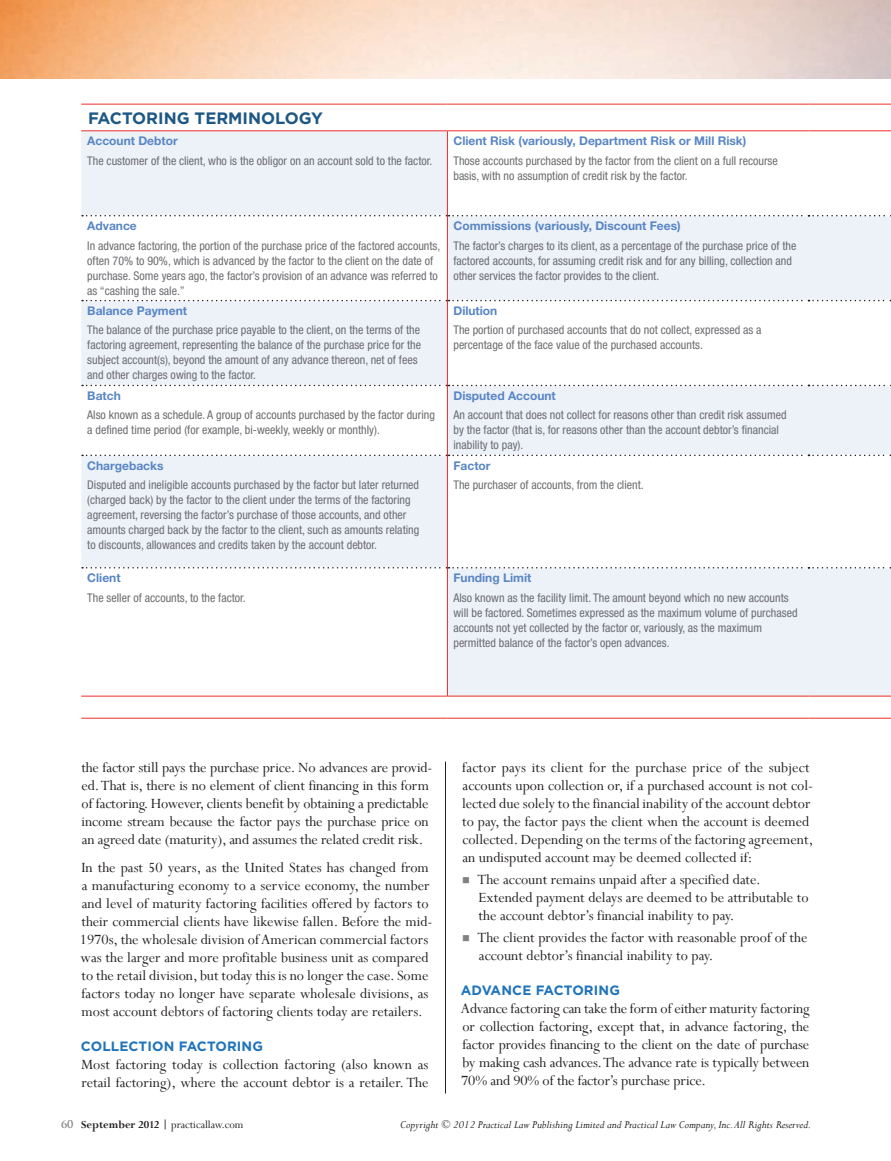
<style>
.page{position:relative;width:891px;height:1161px;background:#fff}
.page>*{position:absolute;margin:0;border:0;box-sizing:border-box;transform-origin:0 0}
.t1{font:700 16.5px "Gotham";color:#1d5784}
.t2{font:15.75px/18px "Perpetua";color:#231f20}
.t3{font:700 13.5px "Gotham";letter-spacing:.01em;color:#1e73bb}
.t4{font:condensed 12px/15px "Helvetica Neue LT Std";color:#6c6d70}
.t5{font:700 12px "Helvetica Neue LT Std";color:#5886c5}
.t6{font:italic 12px "Perpetua";color:#231f20}
.t7{font:12px "Perpetua";color:#231f20}
.s1{font-family:"Trajan Pro";font-weight:700;font-size:10.5px;color:#808285}
.s2{font-weight:700}
</style>
<div class="page">
<hr style="left:445px;top:762px;width:1px;height:331px;background:#231f20">
<svg style="left:81px;top:131px;width:810px;height:565px;fill:#f3f3f8"></svg>
<svg style="left:82px;top:215px;width:809px;height:1px"></svg>
<svg style="left:82px;top:300px;width:809px;height:1px"></svg>
<svg style="left:82px;top:385px;width:809px;height:1px"></svg>
<svg style="left:82px;top:455px;width:809px;height:1px"></svg>
<svg style="left:82px;top:567px;width:809px;height:2px"></svg>
<hr style="left:81px;top:104px;width:366px;height:1px;background:#ee2e28">
<hr style="left:447px;top:104px;width:361px;height:1px;background:#ee2e28">
<hr style="left:808px;top:104px;width:83px;height:1px;background:#ee2e28">
<hr style="left:81px;top:696px;width:366px;height:1px;background:#ee2e28">
<hr style="left:447px;top:696px;width:361px;height:1px;background:#ee2e28">
<hr style="left:81px;top:718px;width:366px;height:1px;background:#ee2e28">
<hr style="left:447px;top:718px;width:361px;height:1px;background:#ee2e28">
<hr style="left:808px;top:718px;width:83px;height:1px;background:#ee2e28">
<hr style="left:447px;top:131px;width:1px;height:85px;background:#ee2e28">
<hr style="left:447px;top:216px;width:1px;height:85px;background:#ee2e28">
<hr style="left:447px;top:301px;width:1px;height:84px;background:#ee2e28">
<hr style="left:447px;top:385px;width:1px;height:70px;background:#ee2e28">
<hr style="left:447px;top:455px;width:1px;height:113px;background:#ee2e28">
<hr style="left:447px;top:568px;width:1px;height:128px;background:#ee2e28">
<hr style="left:81px;top:130px;width:366px;height:1px;background:#ee2e28">
<hr style="left:447px;top:130px;width:361px;height:1px;background:#ee2e28">
<hr style="left:808px;top:130px;width:83px;height:1px;background:#ee2e28">
<hr style="left:808px;top:696px;width:83px;height:1px;background:#ee2e28">
<img style="left:0;top:0;width:891px;height:78px">
<h1 class="t1" style="left:88px;top:107px;width:237px">FACTORING TERMINOLOGY</h1>
<p class="t5" style="left:87px;top:134px;width:92px">Account Debtor</p>
<p class="t4" style="left:87px;top:153px;width:347px">The customer of the client, who is the obligor on an account sold to the factor.</p>
<p class="t5" style="left:453px;top:134px;width:294px">Client Risk (variously, Department Risk or Mill Risk)</p>
<p class="t4" style="left:453px;top:153px;width:326px">Those accounts purchased by the factor from the client on a full recourse basis, with no assumption of credit risk by the factor.</p>
<p class="t5" style="left:87px;top:219px;width:51px">Advance</p>
<p class="t4" style="left:87px;top:238px;width:355px">In advance factoring, the portion of the purchase price of the factored accounts, often 70% to 90%, which is advanced by the factor to the client on the date of purchase. Some years ago, the factor’s provision of an advance was referred to as “cashing the sale.”</p>
<p class="t5" style="left:87px;top:303px;width:101px">Balance Payment</p>
<p class="t4" style="left:87px;top:323px;width:335px">The balance of the purchase price payable to the client, on the terms of the factoring agreement, representing the balance of the purchase price for the subject account(s), beyond the amount of any advance thereon, net of fees and other charges owing to the factor.</p>
<p class="t5" style="left:87px;top:388px;width:35px">Batch</p>
<p class="t4" style="left:87px;top:408px;width:349px">Also known as a schedule. A group of accounts purchased by the factor during a defined time period (for example, bi-weekly, weekly or monthly).</p>
<p class="t5" style="left:87px;top:458px;width:78px">Chargebacks</p>
<p class="t4" style="left:87px;top:477px;width:334px">Disputed and ineligible accounts purchased by the factor but later returned (charged back) by the factor to the client under the terms of the factoring agreement, reversing the factor’s purchase of those accounts, and other amounts charged back by the factor to the client, such as amounts relating to discounts, allowances and credits taken by the account debtor.</p>
<p class="t5" style="left:87px;top:571px;width:35px">Client</p>
<p class="t4" style="left:87px;top:590px;width:160px">The seller of accounts, to the factor.</p>
<p class="t5" style="left:453px;top:219px;width:229px">Commissions (variously, Discount Fees)</p>
<p class="t4" style="left:453px;top:238px;width:344px">The factor’s charges to its client, as a percentage of the purchase price of the factored accounts, for assuming credit risk and for any billing, collection and other services the factor provides to the client.</p>
<p class="t5" style="left:453px;top:303px;width:45px">Dilution</p>
<p class="t4" style="left:453px;top:323px;width:310px">The portion of purchased accounts that do not collect, expressed as a percentage of the face value of the purchased accounts.</p>
<p class="t5" style="left:453px;top:388px;width:104px">Disputed Account</p>
<p class="t4" style="left:453px;top:408px;width:335px">An account that does not collect for reasons other than credit risk assumed by the factor (that is, for reasons other than the account debtor’s financial inability to pay).</p>
<p class="t5" style="left:453px;top:458px;width:39px">Factor</p>
<p class="t4" style="left:453px;top:477px;width:192px">The purchaser of accounts, from the client.</p>
<p class="t5" style="left:453px;top:571px;width:79px">Funding Limit</p>
<p class="t4" style="left:453px;top:590px;width:346px">Also known as the facility limit. The amount beyond which no new accounts will be factored. Sometimes expressed as the maximum volume of purchased accounts not yet collected by the factor or, variously, as the maximum permitted balance of the factor’s open advances.</p>
<p class="t2" style="left:81px;top:759px;width:353px">the factor still pays the purchase price. No advances are provid&shy;ed. That is, there is no element of client financing in this form of factoring. However, clients benefit by obtaining a predictable income stream because the factor pays the purchase price on an agreed date (maturity), and assumes the related credit risk.</p>
<p class="t2" style="left:80px;top:859px;width:354px">In the past 50 years, as the United States has changed from a manufacturing economy to a service economy, the number and level of maturity factoring facilities offered by factors to their commercial clients have likewise fallen. Before the mid-1970s, the wholesale division of American commercial factors was the larger and more profitable business unit as compared to the retail division, but today this is no longer the case. Some factors today no longer have separate wholesale divisions, as most account debtors of factoring clients today are retailers.</p>
<p class="t3" style="left:81px;top:1037px;width:184px">COLLECTION FACTORING</p>
<h2 class="t2" style="left:81px;top:1056px;width:349px">Most factoring today is collection factoring (also known as retail factoring), where the account debtor is a retailer. The</h2>
<p class="t2" style="left:462px;top:759px;width:353px">factor pays its client for the purchase price of the subject accounts upon collection or, if a purchased account is not col&shy;lected due solely to the financial inability of the account debtor to pay, the factor pays the client when the account is deemed collected. Depending on the terms of the factoring agreement, an undisputed account may be deemed collected if:</p>
<h2 class="t2" style="left:478px;top:871px;width:333px">The account remains unpaid after a specified date.<br>Extended payment delays are deemed to be attributable to the account debtor’s financial inability to pay.</h2>
<h2 class="t2" style="left:478px;top:929px;width:331px">The client provides the factor with reasonable proof of the account debtor’s financial inability to pay.</h2>
<p class="t3" style="left:461px;top:981px;width:161px">ADVANCE FACTORING</p>
<p class="t2" style="left:461px;top:1000px;width:351px;text-align:justify">Advance factoring can take the form of either maturity factoring or collection factoring, except that, in advance factoring, the factor provides financing to the client on the date of purchase by making cash advances. The advance rate is typically between 70% and 90% of the factor’s purchase price.</p>
<p class="t7" style="left:61px;top:1118px;width:184px"><span class="s1">60</span> <span class="s2">September 2012 |</span> practicallaw.com</p>
<p class="t6" style="left:400px;top:1118px;width:413px">Copyright © 2012 Practical Law Publishing Limited and Practical Law Company, Inc. All Rights Reserved.</p>
</div>
